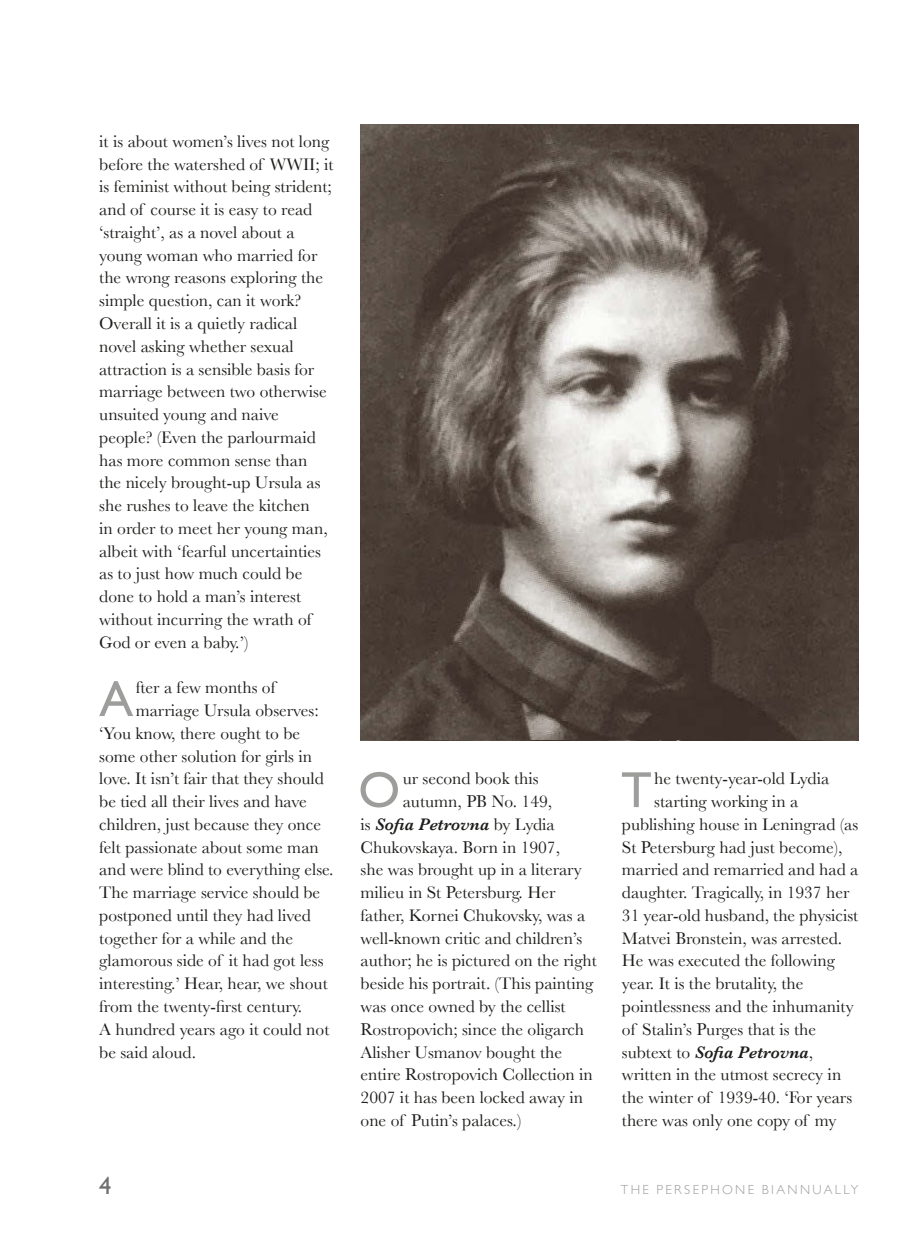
<style>
.page{position:relative;width:918px;height:1241px;background:#fff}
.page>*{position:absolute;margin:0;border:0;box-sizing:border-box;transform-origin:0 0}
.t1{font:50.93px "Gill Sans";color:#9d9d9c}
.t2{font:24.5px "Gill Sans";color:#706f6f}
.t3{font:17.5px/22.8px "Baskerville";color:#1d1d1b}
.t4{font:italic 600 17.5px "Baskerville";color:#1d1d1b}
.t5{font:300 13.12px "Gill Sans";letter-spacing:.18em;color:#9d9d9c}
.s1{font-weight:400;font-style:normal}
</style>
<div class="page">
<img style="left:360px;top:124px;width:498px;height:615px">
<p class="t3" style="left:99px;top:130px;width:236px">it is about women’s lives not long before the watershed of WWII; it is feminist without being strident; and of course it is easy to read ‘straight’, as a novel about a young woman who married for the wrong reasons exploring the simple question, can it work?<br>Overall it is a quietly radical novel asking whether sexual attraction is a sensible basis for marriage between two otherwise unsuited young and naive people? (Even the parlourmaid has more common sense than the nicely brought-up Ursula as she rushes to leave the kitchen<br>in order to meet her young man, albeit with ‘fearful uncertainties as to just how much could be done to hold a man’s interest without incurring the wrath of<br>God or even a baby.’)</p>
<h1 class="t1" style="left:99px;top:668px;width:35px">A</h1>
<p class="t3" style="left:136px;top:676px;width:141px">fter a few months of</p>
<p class="t3" style="left:136px;top:698px;width:185px">marriage Ursula observes:</p>
<p class="t3" style="left:99px;top:721px;width:202px">‘You know, there ought to be</p>
<p class="t3" style="left:99px;top:744px;width:214px">some other solution for girls in</p>
<p class="t3" style="left:99px;top:767px;width:226px">love. It isn’t fair that they should</p>
<p class="t3" style="left:99px;top:789px;width:209px">be tied all their lives and have</p>
<p class="t3" style="left:99px;top:812px;width:223px">children, just because they once</p>
<p class="t3" style="left:99px;top:835px;width:221px">felt passionate about some man</p>
<p class="t3" style="left:99px;top:858px;width:236px">and were blind to everything else.</p>
<p class="t3" style="left:99px;top:880px;width:222px">The marriage service should be</p>
<p class="t3" style="left:99px;top:903px;width:213px">postponed until they had lived</p>
<p class="t3" style="left:99px;top:926px;width:195px">together for a while and the</p>
<p class="t3" style="left:99px;top:949px;width:226px">glamorous side of it had got less</p>
<p class="t3" style="left:99px;top:971px;width:230px">interesting.’ Hear, hear, we shout</p>
<p class="t3" style="left:99px;top:994px;width:204px">from the twenty-first century.</p>
<p class="t3" style="left:99px;top:1017px;width:232px">A hundred years ago it could not</p>
<p class="t3" style="left:99px;top:1040px;width:98px">be said aloud.</p>
<h1 class="t1" style="left:358px;top:759px;width:43px">O</h1>
<p class="t3" style="left:403px;top:767px;width:137px">ur second book this</p>
<p class="t3" style="left:403px;top:789px;width:151px">autumn, PB No. 149,</p>
<p class="t4" style="left:360px;top:813px;width:196px"><span class="s1">is</span> Sofia Petrovna <span class="s1">by Lydia</span></p>
<p class="t3" style="left:360px;top:835px;width:201px">Chukovskaya. Born in 1907,</p>
<p class="t3" style="left:360px;top:858px;width:223px">she was brought up in a literary</p>
<p class="t3" style="left:360px;top:880px;width:196px">milieu in St Petersburg. Her</p>
<p class="t3" style="left:360px;top:903px;width:226px">father, Kornei Chukovsky, was a</p>
<p class="t3" style="left:360px;top:926px;width:223px">well-known critic and children’s</p>
<p class="t3" style="left:360px;top:949px;width:238px">author; he is pictured on the right</p>
<p class="t3" style="left:360px;top:971px;width:234px">beside his portrait. (This painting</p>
<p class="t3" style="left:360px;top:994px;width:207px">was once owned by the cellist</p>
<p class="t3" style="left:360px;top:1017px;width:225px">Rostropovich; since the oligarch</p>
<p class="t3" style="left:360px;top:1040px;width:203px">Alisher Usmanov bought the</p>
<p class="t3" style="left:360px;top:1062px;width:234px">entire Rostropovich Collection in</p>
<p class="t3" style="left:360px;top:1085px;width:224px">2007 it has been locked away in</p>
<p class="t3" style="left:360px;top:1108px;width:162px">one of Putin’s palaces.)</p>
<h1 class="t1" style="left:621px;top:759px;width:32px">T</h1>
<p class="t3" style="left:654px;top:767px;width:176px">he twenty-year-old Lydia</p>
<p class="t3" style="left:654px;top:789px;width:145px">starting working in a</p>
<p class="t3" style="left:622px;top:812px;width:238px">publishing house in Leningrad (as</p>
<p class="t3" style="left:622px;top:835px;width:222px">St Petersburg had just become),</p>
<p class="t3" style="left:622px;top:858px;width:238px">married and remarried and had a</p>
<p class="t3" style="left:622px;top:880px;width:229px">daughter. Tragically, in 1937 her</p>
<p class="t3" style="left:622px;top:903px;width:238px">31 year-old husband, the physicist</p>
<p class="t3" style="left:622px;top:926px;width:222px">Matvei Bronstein, was arrested.</p>
<p class="t3" style="left:622px;top:949px;width:214px">He was executed the following</p>
<p class="t3" style="left:622px;top:971px;width:183px">year. It is the brutality, the</p>
<p class="t3" style="left:622px;top:994px;width:233px">pointlessness and the inhumanity</p>
<p class="t3" style="left:622px;top:1017px;width:196px">of Stalin’s Purges that is the</p>
<p class="t4" style="left:622px;top:1041px;width:193px"><span class="s1">subtext to</span> Sofia Petrovna<span class="s1">,</span></p>
<p class="t3" style="left:622px;top:1062px;width:221px">written in the utmost secrecy in</p>
<p class="t3" style="left:622px;top:1085px;width:232px">the winter of 1939-40. ‘For years</p>
<p class="t3" style="left:622px;top:1108px;width:216px">there was only one copy of my</p>
<h2 class="t2" style="left:99px;top:1171px;width:14px">4</h2>
<p class="t5" style="left:621px;top:1178px;width:239px">THE PERSEPHONE BIANNUALLY</p>
</div>
